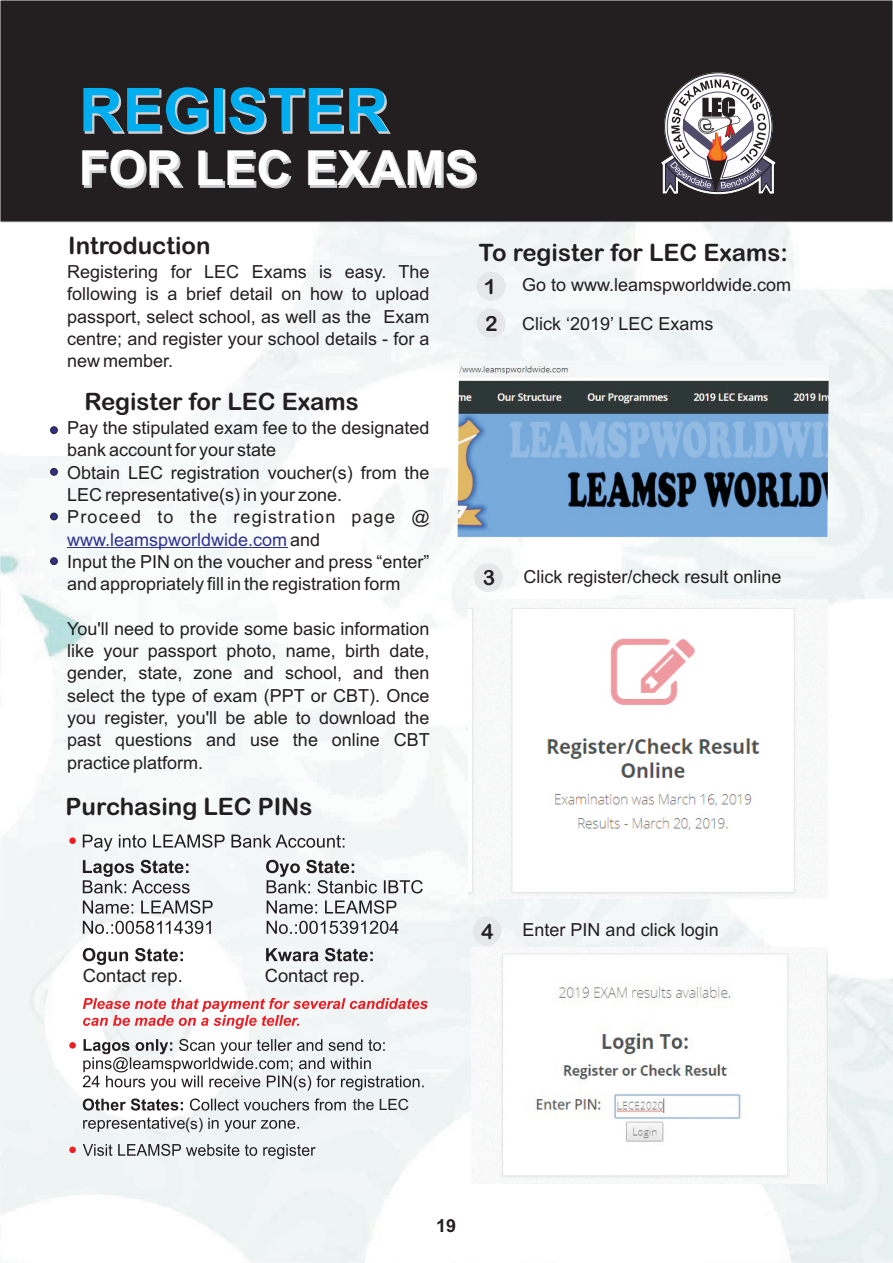
<style>
.page{position:relative;width:893px;height:1263px;background:#fff}
.page>*{position:absolute;margin:0;border:0;box-sizing:border-box;transform-origin:0 0}
.t1{font:700 60.45px "Arial";color:#00aeef}
.t2{font:700 48.45px "Arial";color:#fff}
.t3{font:700 24px "Arial Rounded MT Bold";color:#231f20}
.t4{font:700 21px/37px "Arial Rounded MT Bold";color:#231f20}
.t5{font:18.3px "Arial";color:#231f20}
.t6{font:18px/22.4px "Arial";color:#231f20;text-align:justify}
.t7{font:700 18px "Arial";color:#231f20}
.t8{font:15.6px "Arial";color:#231f20}
.t9{font:15.45px "Arial";color:#231f20}
.s1{color:#2d3291}
</style>
<div class="page">
<img style="left:0;top:222px;width:893px;height:1041px">
<div style="left:473px;top:917px;width:28px;height:28px;background:#e6e7e9;border:1px solid #e6e7e9;border-radius:50%"></div>
<div style="left:474px;top:563px;width:28px;height:29px;background:#e6e7e9;border:1px solid #e6e7e9;border-radius:50%"></div>
<div style="left:477px;top:309px;width:28px;height:28px;background:#e6e7e9;border:1px solid #e6e7e9;border-radius:50%"></div>
<div style="left:477px;top:272px;width:28px;height:28px;background:#e6e7e9;border:1px solid #e6e7e9;border-radius:50%"></div>
<img style="left:458px;top:361px;width:371px;height:176px">
<div style="left:0;top:0;width:893px;height:222px;background:#231f20"></div>
<hr style="left:67px;top:547px;width:220px;height:1px;background:#2d3291">
<img style="left:469px;top:600px;width:359px;height:298px">
<img style="left:471px;top:947px;width:357px;height:236px">
<svg style="left:661px;top:73px;width:114px;height:121px"></svg>
<svg style="left:83px;top:948px;width:100px;height:17px"></svg>
<svg style="left:83px;top:998px;width:345px;height:31px"></svg>
<svg style="left:83px;top:1039px;width:341px;height:52px"></svg>
<svg style="left:83px;top:1098px;width:263px;height:34px"></svg>
<svg style="left:266px;top:948px;width:107px;height:13px"></svg>
<svg style="left:83px;top:1144px;width:233px;height:15px"></svg>
<svg style="left:83px;top:860px;width:130px;height:74px"></svg>
<svg style="left:266px;top:860px;width:157px;height:74px"></svg>
<svg style="left:83px;top:834px;width:261px;height:17px"></svg>
<svg style="left:70px;top:838px;width:5px;height:5px"></svg>
<svg style="left:70px;top:1042px;width:5px;height:6px"></svg>
<svg style="left:70px;top:1147px;width:5px;height:6px"></svg>
<div style="left:50px;top:427px;width:8px;height:7px;background:#2e3092;border:1px solid #231f20;border-radius:50%"></div>
<div style="left:50px;top:468px;width:8px;height:7px;background:#2e3092;border:1px solid #231f20;border-radius:50%"></div>
<div style="left:50px;top:513px;width:8px;height:7px;background:#2e3092;border:1px solid #231f20;border-radius:50%"></div>
<div style="left:50px;top:558px;width:8px;height:7px;background:#2e3092;border:1px solid #231f20;border-radius:50%"></div>
<h1 class="t1" style="left:79px;top:87px;width:311px">REGISTER</h1>
<h2 class="t2" style="left:79px;top:150px;width:400px">FOR LEC EXAMS</h2>
<h3 class="t3" style="left:68px;top:236px;width:144px">Introduction</h3>
<p class="t6" style="left:67px;top:262px;width:364px">Registering for LEC Exams is easy. The following is a brief detail on how to upload passport, select school, as well as the Exam centre; and register your school details - for a new member.</p>
<h3 class="t3" style="left:84px;top:393px;width:276px">Register for LEC Exams</h3>
<p class="t6" style="left:67px;top:418px;width:364px;text-align:left">Pay the stipulated exam fee to the designated bank account for your state<br>Obtain LEC registration voucher(s) from the LEC representative(s) in your zone.<br>Proceed to the registration page @ <span class="s1">www.leamspworldwide.com</span> and<br>Input the PIN on the voucher and press “enter” and appropriately fill in the registration form</p>
<p class="t6" style="left:67px;top:619px;width:364px">You'll need to provide some basic information like your passport photo, name, birth date, gender, state, zone and school, and then select the type of exam (PPT or CBT). Once you register, you'll be able to download the past questions and use the online CBT practice platform.</p>
<h3 class="t3" style="left:66px;top:797px;width:248px">Purchasing LEC PINs</h3>
<p class="t5" style="left:83px;top:968px;width:101px">Contact rep.</p>
<p class="t5" style="left:265px;top:968px;width:101px">Contact rep.</p>
<h3 class="t3" style="left:479px;top:243px;width:311px">To register for LEC Exams:</h3>
<p class="t6" style="left:522px;top:267px;width:271px;line-height:38.7px">Go to www.leamspworldwide.com<br>Click ‘2019’ LEC Exams</p>
<p class="t4" style="left:484px;top:270px;width:15px">1<br>2</p>
<p class="t4" style="left:483px;top:561px;width:14px">3</p>
<p class="t6" style="left:523px;top:567px;width:260px">Click register/check result online</p>
<p class="t4" style="left:481px;top:915px;width:14px">4</p>
<p class="t6" style="left:523px;top:920px;width:198px">Enter PIN and click login</p>
<p class="t9" style="left:185px;top:1117px;width:27px">(s) i</p>
<p class="t8" style="left:353px;top:1098px;width:58px">the LEC</p>
<p class="t7" style="left:436px;top:1219px;width:22px">19</p>
</div>
